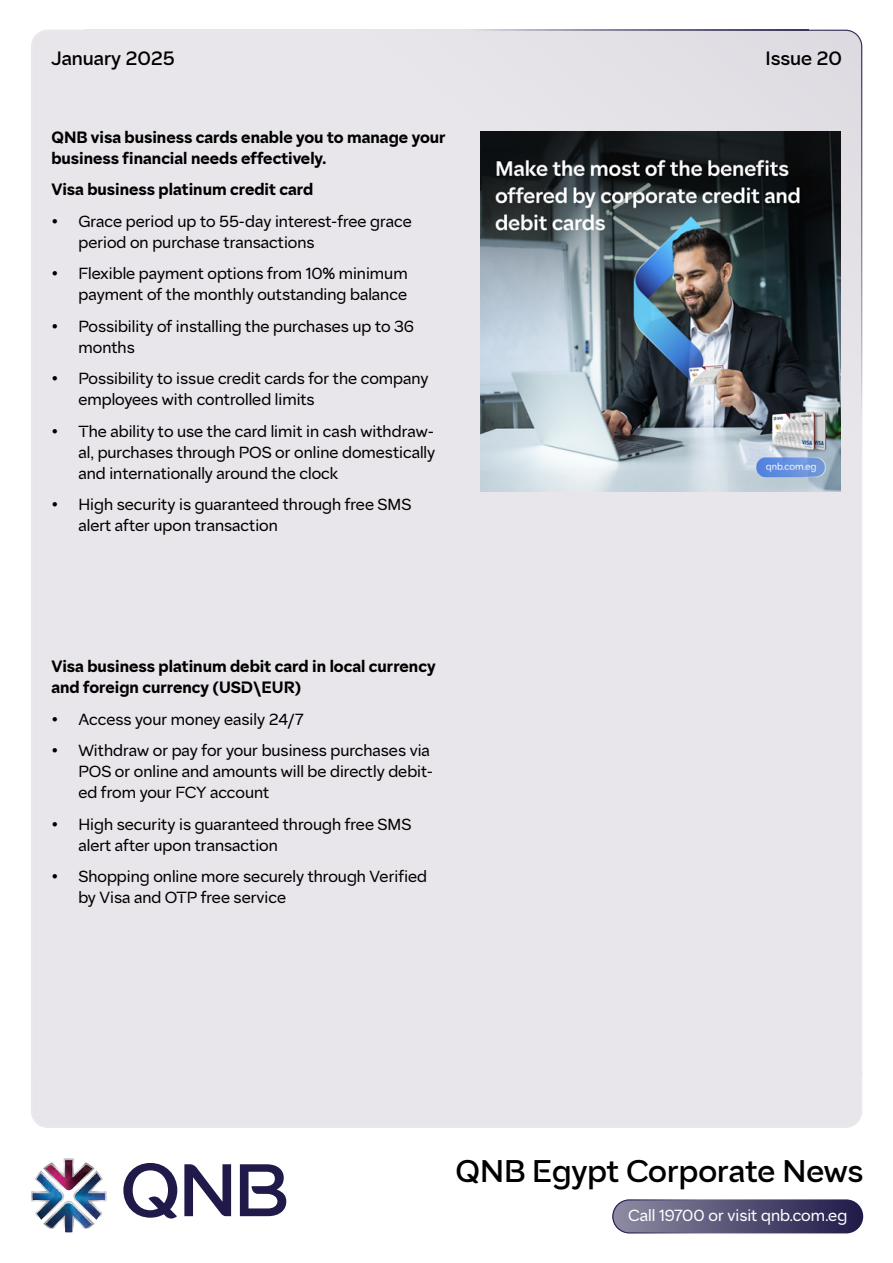
<style>
.page{position:relative;width:893px;height:1263px;background:#fff}
.page>*{position:absolute;margin:0;border:0;box-sizing:border-box;transform-origin:0 0}
.t1{font:500 29.25px "QNB Sans AR";color:#000}
.t2{font:500 18px "QNB Sans AR";color:#000}
.t3{font:15px "QNB Sans AR";color:#000}
.t4{font:700 15px/21px "QNB Sans AR";color:#000}
.t5{font:15px "QNB Sans AR";color:#fff}
.t6{font:15px "Symbol";color:#000}
</style>
<div class="page">
<div style="left:87px;top:31px;width:719px;height:1041px;background:#e8e6ea"></div>
<img style="left:806px;top:30px;width:56px;height:1044px">
<img style="left:85px;top:30px;width:723px;height:1px">
<svg style="left:123px;top:1163px;width:163px;height:55px"></svg>
<svg style="left:31px;top:1158px;width:76px;height:44px"></svg>
<img style="left:32px;top:1160px;width:73px;height:72px">
<div style="left:612px;top:1199px;width:251px;height:34px;background:linear-gradient(to right,#8c8aa2,#201b4a);border-radius:17px"></div>
<div style="left:612px;top:1199px;width:251px;height:34px;border:1px solid #1f1a49;border-radius:16px"></div>
<img style="left:480px;top:131px;width:361px;height:360px">
<p class="t2" style="left:51px;top:49px;width:125px">January 2025</p>
<p class="t4" style="left:51px;top:127px;width:396px">QNB visa business cards enable you to manage your business financial needs effectively.</p>
<p class="t4" style="left:51px;top:179px;width:263px">Visa business platinum credit card</p>
<p class="t3" style="left:78px;top:213px;width:335px">Grace period up to 55-day interest-free grace</p>
<p class="t6" style="left:51px;top:214px;width:8px">•</p>
<p class="t6" style="left:51px;top:267px;width:8px">•</p>
<p class="t6" style="left:51px;top:319px;width:8px">•</p>
<p class="t6" style="left:51px;top:372px;width:8px">•</p>
<p class="t6" style="left:51px;top:424px;width:8px">•</p>
<p class="t6" style="left:51px;top:498px;width:8px">•</p>
<p class="t3" style="left:78px;top:234px;width:238px">period on purchase transactions</p>
<p class="t3" style="left:78px;top:265px;width:331px">Flexible payment options from 10% minimum</p>
<p class="t3" style="left:78px;top:286px;width:330px">payment of the monthly outstanding balance</p>
<p class="t3" style="left:78px;top:318px;width:337px">Possibility of installing the purchases up to 36</p>
<p class="t3" style="left:78px;top:339px;width:58px">months</p>
<p class="t3" style="left:78px;top:370px;width:351px">Possibility to issue credit cards for the company</p>
<p class="t3" style="left:78px;top:391px;width:238px">employees with controlled limits</p>
<p class="t3" style="left:78px;top:444px;width:358px">al, purchases through POS or online domestically</p>
<p class="t3" style="left:78px;top:423px;width:357px">The ability to use the card limit in cash withdraw-</p>
<p class="t3" style="left:78px;top:465px;width:261px">and internationally around the clock</p>
<p class="t3" style="left:78px;top:496px;width:334px">High security is guaranteed through free SMS</p>
<p class="t3" style="left:78px;top:517px;width:201px">alert after upon transaction</p>
<p class="t4" style="left:51px;top:656px;width:386px">Visa business platinum debit card in local currency and foreign currency (USD\EUR(</p>
<p class="t3" style="left:78px;top:711px;width:226px">Access your money easily 24/7</p>
<p class="t6" style="left:51px;top:712px;width:8px">•</p>
<p class="t6" style="left:51px;top:744px;width:8px">•</p>
<p class="t6" style="left:51px;top:817px;width:8px">•</p>
<p class="t6" style="left:51px;top:870px;width:8px">•</p>
<p class="t3" style="left:78px;top:742px;width:353px">Withdraw or pay for your business purchases via</p>
<p class="t3" style="left:78px;top:763px;width:356px">POS or online and amounts will be directly debit-</p>
<p class="t3" style="left:78px;top:816px;width:334px">High security is guaranteed through free SMS</p>
<p class="t3" style="left:78px;top:784px;width:192px">ed from your FCY account</p>
<p class="t3" style="left:78px;top:837px;width:201px">alert after upon transaction</p>
<p class="t3" style="left:78px;top:868px;width:350px">Shopping online more securely through Verified</p>
<p class="t3" style="left:78px;top:889px;width:209px">by Visa and OTP free service</p>
<p class="t2" style="left:765px;top:49px;width:78px">Issue 20</p>
<h1 class="t1" style="left:455px;top:1154px;width:409px">QNB Egypt Corporate News</h1>
<p class="t5" style="left:628px;top:1206px;width:220px">Call 19700 or visit qnb.com.eg</p>
</div>
